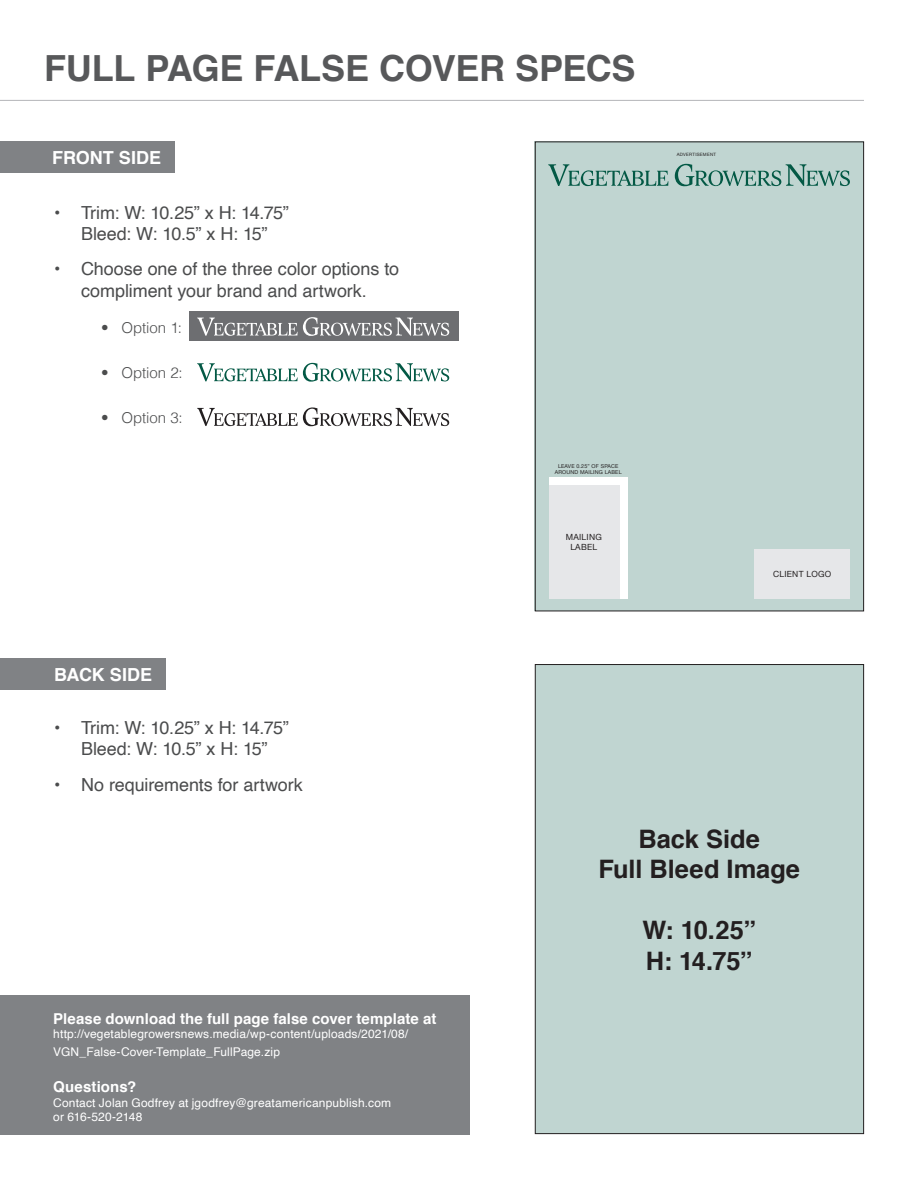
<style>
.page{position:relative;width:918px;height:1188px;background:#fff}
.page>*{position:absolute;margin:0;border:0;box-sizing:border-box;transform-origin:0 0}
.t1{font:700 36px "Helvetica";letter-spacing:-.01em;color:#57585a}
.t2{font:700 25.5px "Helvetica";color:#231f20}
.t3{font:18px/21.6px "Helvetica";letter-spacing:-.005em;color:#4b4c4d;text-align:center}
.t4{font:700 18px "Helvetica";color:#fff}
.t5{font:700 15px "Helvetica";letter-spacing:.005em;color:#fff}
.t6{font:300 15px "Helvetica";letter-spacing:-.005em;color:#4b4c4d}
.t7{font:12px/18px "Helvetica";letter-spacing:.01em;color:#fff}
.t8{font:8.4px/10.2px "Helvetica Neue";letter-spacing:.03em;color:#231f20;text-align:center}
.t9{font:5.4px/6.4px "Helvetica Neue";letter-spacing:.03em;color:#231f20;text-align:center}
.t10{font:4.5px "Helvetica Neue";letter-spacing:.06em;color:#231f20}
</style>
<div class="page">
<div style="left:0;top:141px;width:174px;height:32px;background:#808285"></div>
<div style="left:0;top:659px;width:166px;height:31px;background:#808285"></div>
<div style="left:0;top:995px;width:470px;height:140px;background:#808285"></div>
<hr style="left:0;top:100px;width:864px;height:1px;background:#bcbdc0">
<div style="left:190px;top:311px;width:269px;height:30px;background:#6d6e71"></div>
<div style="left:535px;top:141px;width:329px;height:470px;background:#c0d5d1"></div>
<div style="left:549px;top:478px;width:78px;height:121px;background:#fff"></div>
<div style="left:549px;top:486px;width:70px;height:113px;background:#e6e7e9"></div>
<div style="left:755px;top:550px;width:95px;height:49px;background:#e6e7e9"></div>
<svg style="left:548px;top:164px;width:120px;height:22px"></svg>
<svg style="left:675px;top:164px;width:175px;height:22px"></svg>
<div style="left:535px;top:141px;width:329px;height:470px;border:1px solid #231f20"></div>
<div style="left:535px;top:665px;width:329px;height:469px;background:#c0d5d1"></div>
<div style="left:535px;top:664px;width:329px;height:470px;border:1px solid #231f20"></div>
<svg style="left:197px;top:363px;width:252px;height:19px"></svg>
<svg style="left:197px;top:407px;width:252px;height:19px"></svg>
<svg style="left:197px;top:317px;width:252px;height:19px"></svg>
<p class="t1" style="left:44px;top:39px;width:593px">FULL PAGE FALSE COVER SPECS</p>
<p class="t4" style="left:52px;top:143px;width:111px">FRONT SIDE</p>
<p class="t3" style="left:54px;top:202px;width:236px">• Trim: W: 10.25” x H: 14.75”<br>Bleed: W: 10.5” x H: 15”</p>
<p class="t3" style="left:54px;top:259px;width:347px">• Choose one of the three color options to compliment your brand and artwork.</p>
<p class="t6" style="left:101px;top:315px;width:82px">• Option 1:</p>
<p class="t6" style="left:101px;top:360px;width:83px">• Option 2:</p>
<p class="t6" style="left:101px;top:405px;width:83px">• Option 3:</p>
<p class="t9" style="left:555px;top:463px;width:68px">LEAVE 0.25” OF SPACE<br>AROUND MAILING LABEL</p>
<p class="t8" style="left:566px;top:532px;width:38px">MAILING<br>LABEL</p>
<p class="t10" style="left:677px;top:151px;width:41px">ADVERTISEMENT</p>
<p class="t4" style="left:54px;top:660px;width:100px">BACK SIDE</p>
<p class="t3" style="left:54px;top:717px;width:236px">• Trim: W: 10.25” x H: 14.75”<br>Bleed: W: 10.5” x H: 15”</p>
<p class="t3" style="left:54px;top:774px;width:250px">• No requirements for artwork</p>
<p class="t8" style="left:773px;top:570px;width:60px">CLIENT LOGO</p>
<p class="t5" style="left:53px;top:1006px;width:385px">Please download the full page false cover template at</p>
<p class="t7" style="left:53px;top:1025px;width:357px">http://vegetablegrowersnews.media/wp-content/uploads/2021/08/<br>VGN_False-Cover-Template_FullPage.zip</p>
<p class="t5" style="left:53px;top:1075px;width:85px">Questions?</p>
<p class="t7" style="left:53px;top:1096px;width:339px;line-height:14.4px">Contact Jolan Godfrey at jgodfrey@greatamericanpublish.com or 616-520-2148</p>
<p class="t2" style="left:638px;top:818px;width:123px">Back Side</p>
<p class="t2" style="left:598px;top:849px;width:203px">Full Bleed Image</p>
<p class="t2" style="left:642px;top:910px;width:115px">W: 10.25”</p>
<p class="t2" style="left:646px;top:940px;width:108px">H: 14.75”</p>
</div>
